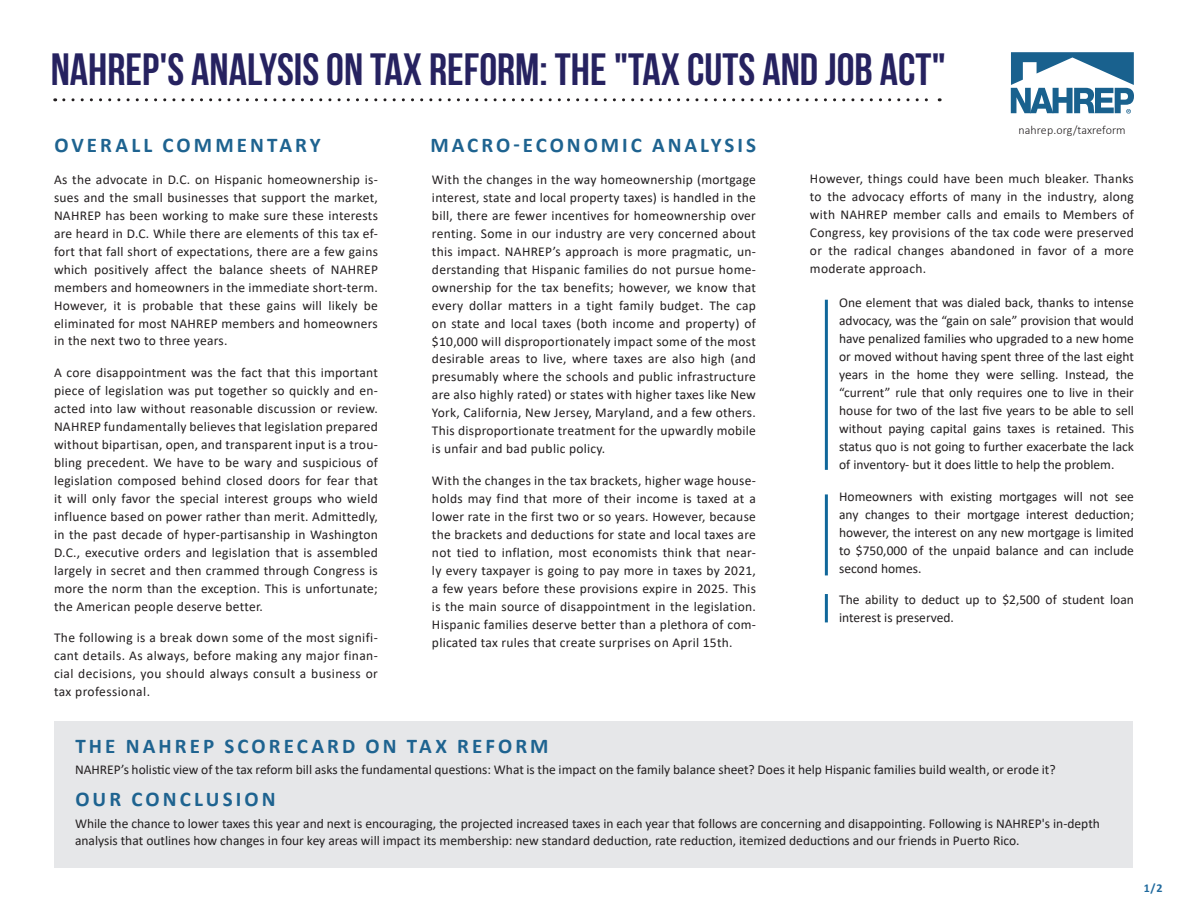
<style>
.page{position:relative;width:1188px;height:918px;background:#fff}
.page>*{position:absolute;margin:0;border:0;box-sizing:border-box;transform-origin:0 0}
.t1{font:700 45px "Bebas Neue";color:#262260}
.t2{font:700 21px "Calibri";letter-spacing:.145em;color:#1e6390}
.t3{font:13.5px/18px "Calibri";color:#231f20;text-align:justify}
.t4{font:300 12px "Calibri";letter-spacing:.01em;color:#231f20}
.t5{font:700 12px "Calibri";color:#1f699d}
</style>
<div class="page">
<div style="left:55px;top:721px;width:1078px;height:147px;background:#e6e7e9"></div>
<svg style="left:1011px;top:52px;width:123px;height:62px"></svg>
<hr style="left:825px;top:300px;width:3px;height:170px;background:#10679a">
<hr style="left:825px;top:494px;width:3px;height:81px;background:#10679a">
<hr style="left:825px;top:594px;width:3px;height:28px;background:#10679a">
<svg style="left:64px;top:98px;width:876px;height:3px"></svg>
<h1 class="t1" style="left:51px;top:45px;width:897px">NAHREP'S ANALYSIS ON TAX REFORM: THE "TAX CUTS AND JOB ACT"</h1>
<p class="t4" style="left:1018px;top:123px;width:109px">nahrep.org/taxreform</p>
<h2 class="t2" style="left:54px;top:130px;width:268px">OVERALL COMMENTARY</h2>
<p class="t3" style="left:54px;top:170px;width:325px">As the advocate in D.C. on Hispanic homeownership is&shy;sues and the small businesses that support the market, NAHREP has been working to make sure these interests are heard in D.C. While there are elements of this tax ef&shy;fort that fall short of expectations, there are a few gains which positively affect the balance sheets of NAHREP members and homeowners in the immediate short-term.<br>However, it is probable that these gains will likely be eliminated for most NAHREP members and homeowners in the next two to three years.</p>
<p class="t3" style="left:54px;top:363px;width:325px">A core disappointment was the fact that this important piece of legislation was put together so quickly and en&shy;acted into law without reasonable discussion or review.<br>NAHREP fundamentally believes that legislation prepared without bipartisan, open, and transparent input is a trou&shy;bling precedent. We have to be wary and suspicious of legislation composed behind closed doors for fear that it will only favor the special interest groups who wield influence based on power rather than merit. Admittedly, in the past decade of hyper-partisanship in Washington D.C., executive orders and legislation that is assembled largely in secret and then crammed through Congress is more the norm than the exception. This is unfortunate; the American people deserve better.</p>
<p class="t3" style="left:54px;top:629px;width:325px">The following is a break down some of the most signifi&shy;cant details. As always, before making any major finan&shy;cial decisions, you should always consult a business or tax professional.</p>
<h2 class="t2" style="left:431px;top:130px;width:327px">MACRO-ECONOMIC ANALYSIS</h2>
<p class="t3" style="left:432px;top:170px;width:325px">With the changes in the way homeownership (mortgage interest, state and local property taxes) is handled in the bill, there are fewer incentives for homeownership over renting. Some in our industry are very concerned about this impact. NAHREP’s approach is more pragmatic, un&shy;derstanding that Hispanic families do not pursue home&shy;ownership for the tax benefits; however, we know that every dollar matters in a tight family budget. The cap on state and local taxes (both income and property) of $10,000 will disproportionately impact some of the most desirable areas to live, where taxes are also high (and presumably where the schools and public infrastructure are also highly rated) or states with higher taxes like New York, California, New Jersey, Maryland, and a few others.<br>This disproportionate treatment for the upwardly mobile is unfair and bad public policy.</p>
<p class="t3" style="left:432px;top:471px;width:326px">With the changes in the tax brackets, higher wage house&shy;holds may find that more of their income is taxed at a lower rate in the first two or so years. However, because the brackets and deductions for state and local taxes are not tied to inflation, most economists think that near&shy;ly every taxpayer is going to pay more in taxes by 2021, a few years before these provisions expire in 2025. This is the main source of disappointment in the legislation.<br>Hispanic families deserve better than a plethora of com&shy;plicated tax rules that create surprises on April 15th.</p>
<p class="t3" style="left:810px;top:170px;width:326px">However, things could have been much bleaker. Thanks to the advocacy efforts of many in the industry, along with NAHREP member calls and emails to Members of Congress, key provisions of the tax code were preserved or the radical changes abandoned in favor of a more moderate approach.</p>
<p class="t3" style="left:839px;top:294px;width:296px">One element that was dialed back, thanks to intense advocacy, was the “gain on sale” provision that would have penalized families who upgraded to a new home or moved without having spent three of the last eight years in the home they were selling. Instead, the “current” rule that only requires one to live in their house for two of the last five years to be able to sell without paying capital gains taxes is retained. This status quo is not going to further exacerbate the lack of inventory- but it does little to help the problem.</p>
<p class="t3" style="left:839px;top:487px;width:296px">Homeowners with existing mortgages will not see any changes to their mortgage interest deduction; however, the interest on any new mortgage is limited to $750,000 of the unpaid balance and can include second homes.</p>
<p class="t3" style="left:839px;top:590px;width:296px">The ability to deduct up to $2,500 of student loan interest is preserved.</p>
<h2 class="t2" style="left:75px;top:732px;width:475px">THE NAHREP SCORECARD ON TAX REFORM</h2>
<p class="t3" style="left:75px;top:761px;width:982px">NAHREP’s holistic view of the tax reform bill asks the fundamental questions: What is the impact on the family balance sheet? Does it help Hispanic families build wealth, or erode it?</p>
<h2 class="t2" style="left:75px;top:784px;width:202px">OUR CONCLUSION</h2>
<p class="t3" style="left:75px;top:815px;width:1026px;line-height:16.5px">While the chance to lower taxes this year and next is encouraging, the projected increased taxes in each year that follows are concerning and disappointing. Following is NAHREP's in-depth analysis that outlines how changes in four key areas will impact its membership: new standard deduction, rate reduction, itemized deductions and our friends in Puerto Rico.</p>
<p class="t5" style="left:1144px;top:880px;width:20px">1/2</p>
</div>
